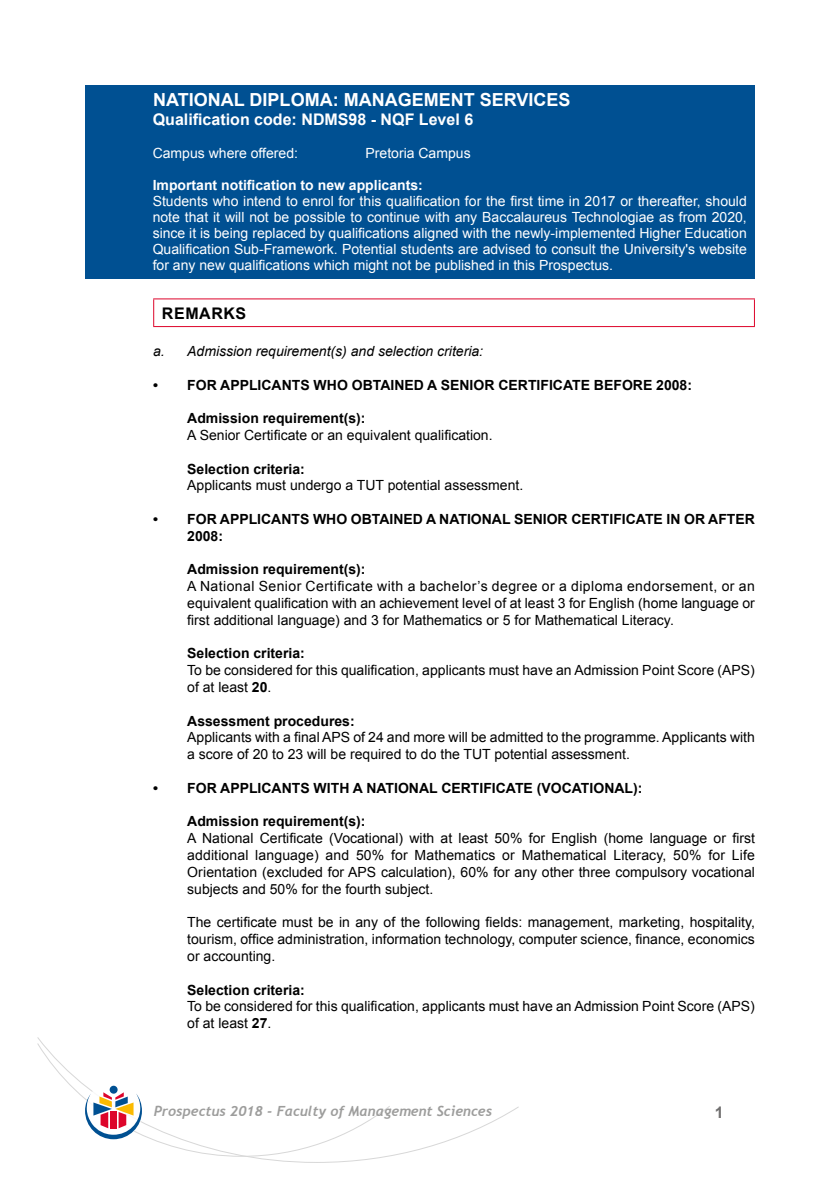
<style>
.page{position:relative;width:840px;height:1191px;background:#fff}
.page>*{position:absolute;margin:0;border:0;box-sizing:border-box;transform-origin:0 0}
.t1{font:700 18px "Arial";color:#fff}
.t2{font:700 16px "Arial";color:#fff}
.t3{font:700 16px "Arial";letter-spacing:.035em;color:#000}
.t4{font:700 16px "Arial";color:#706f6f}
.t5{font:14px/16.8px "Arial";color:#000;text-align:justify}
.t6{font:14px/16px "Arial";color:#fff;text-align:justify}
.t7{font:700 14px/16.8px "Arial";color:#000}
.t8{font:italic 14px "Arial";color:#000}
.t9{font:italic 700 14px "Trebuchet";color:#9d9d9c}
.t10{font:700 14px "Arial";color:#fff}
.s1{font-weight:700}
</style>
<div class="page">
<svg style="left:37px;top:1037px;width:482px;height:125px"></svg>
<svg style="left:37px;top:1043px;width:353px;height:113px"></svg>
<div style="left:85px;top:85px;width:669px;height:193px;background:#005092"></div>
<hr style="left:153px;top:298px;width:601px;height:1px;background:#dd052b">
<svg style="left:153px;top:299px;width:1px;height:27px"></svg>
<svg style="left:753px;top:299px;width:1px;height:27px"></svg>
<hr style="left:153px;top:326px;width:601px;height:1px;background:#dd052b">
<p class="t1" style="left:153px;top:87px;width:419px">NATIONAL DIPLOMA: MANAGEMENT SERVICES</p>
<p class="t2" style="left:153px;top:109px;width:322px">Qualification code: NDMS98 - NQF Level 6</p>
<p class="t6" style="left:153px;top:145px;width:147px">Campus where offered:</p>
<p class="t6" style="left:365px;top:145px;width:107px">Pretoria Campus</p>
<p class="t10" style="left:153px;top:176px;width:271px">Important notification to new applicants:</p>
<p class="t6" style="left:153px;top:193px;width:595px">Students who intend to enrol for this qualification for the first time in 2017 or thereafter, should note that it will not be possible to continue with any Baccalaureus Technologiae as from 2020, since it is being replaced by qualifications aligned with the newly-implemented Higher Education Qualification Sub-Framework. Potential students are advised to consult the University's website for any new qualifications which might not be published in this Prospectus.</p>
<p class="t3" style="left:162px;top:302px;width:86px">REMARKS</p>
<p class="t8" style="left:153px;top:342px;width:331px">a. Admission requirement(s) and selection criteria:</p>
<p class="t7" style="left:153px;top:376px;width:540px">• FOR APPLICANTS WHO OBTAINED A SENIOR CERTIFICATE BEFORE 2008:</p>
<p class="t7" style="left:187px;top:410px;width:180px">Admission requirement(s):</p>
<p class="t5" style="left:187px;top:426px;width:307px">A Senior Certificate or an equivalent qualification.</p>
<p class="t7" style="left:187px;top:460px;width:119px">Selection criteria:</p>
<p class="t5" style="left:187px;top:477px;width:337px">Applicants must undergo a TUT potential assessment.</p>
<p class="t7" style="left:187px;top:511px;width:569px;text-indent:-34px">• FOR APPLICANTS WHO OBTAINED A NATIONAL SENIOR CERTIFICATE IN OR AFTER<br>2008:</p>
<p class="t7" style="left:187px;top:561px;width:180px">Admission requirement(s):</p>
<p class="t5" style="left:187px;top:578px;width:569px">A National Senior Certificate with a bachelor’s degree or a diploma endorsement, or an equivalent qualification with an achievement level of at least 3 for English (home language or first additional language) and 3 for Mathematics or 5 for Mathematical Literacy.</p>
<p class="t7" style="left:187px;top:645px;width:119px">Selection criteria:</p>
<p class="t5" style="left:187px;top:662px;width:569px">To be considered for this qualification, applicants must have an Admission Point Score (APS) of at least <span class="s1">20</span>.</p>
<p class="t7" style="left:187px;top:712px;width:169px">Assessment procedures:</p>
<p class="t5" style="left:187px;top:729px;width:569px">Applicants with a final APS of 24 and more will be admitted to the programme. Applicants with a score of 20 to 23 will be required to do the TUT potential assessment.</p>
<p class="t7" style="left:153px;top:779px;width:490px">• FOR APPLICANTS WITH A NATIONAL CERTIFICATE (VOCATIONAL):</p>
<p class="t7" style="left:187px;top:813px;width:180px">Admission requirement(s):</p>
<p class="t5" style="left:187px;top:830px;width:569px">A National Certificate (Vocational) with at least 50% for English (home language or first additional language) and 50% for Mathematics or Mathematical Literacy, 50% for Life Orientation (excluded for APS calculation), 60% for any other three compulsory vocational subjects and 50% for the fourth subject.</p>
<p class="t5" style="left:187px;top:914px;width:569px">The certificate must be in any of the following fields: management, marketing, hospitality, tourism, office administration, information technology, computer science, finance, economics or accounting.</p>
<p class="t7" style="left:187px;top:981px;width:119px">Selection criteria:</p>
<p class="t5" style="left:187px;top:998px;width:569px">To be considered for this qualification, applicants must have an Admission Point Score (APS) of at least <span class="s1">27</span>.</p>
<p class="t9" style="left:154px;top:1102px;width:340px">Prospectus 2018 - Faculty of Management Sciences</p>
<p class="t4" style="left:714px;top:1100px;width:10px">1</p>
</div>
